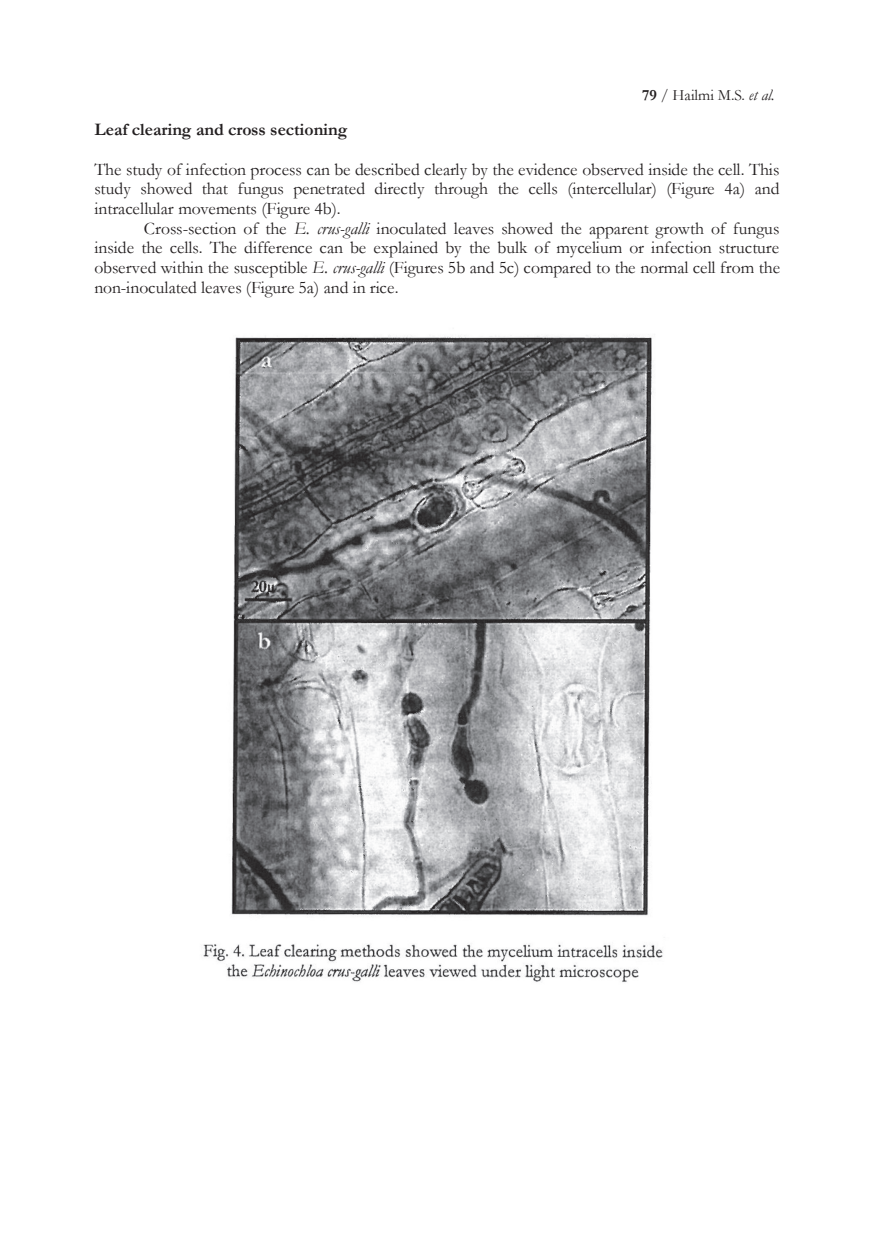
<style>
.page{position:relative;width:874px;height:1241px;background:#fff}
.page>*{position:absolute;margin:0;border:0;box-sizing:border-box;transform-origin:0 0}
.t1{font:17.68px/19.6px "Garamond";color:#231f20;text-align:justify}
.t2{font:700 17.68px "Garamond";color:#231f20}
.t3{font:15.75px "Garamond";color:#231f20}
.s1{font-weight:700}
.s2{font-style:italic}
</style>
<div class="page">
<img style="left:203px;top:335px;width:460px;height:647px">
<p class="t3" style="left:641px;top:85px;width:134px"><span class="s1">79</span> / Hailmi M.S. <span class="s2">et al.</span></p>
<p class="t2" style="left:94px;top:117px;width:254px">Leaf clearing and cross sectioning</p>
<p class="t1" style="left:94px;top:159px;width:686px">The study of infection process can be described clearly by the evidence observed inside the cell. This study showed that fungus penetrated directly through the cells (intercellular) (Figure 4a) and intracellular movements (Figure 4b).</p>
<p class="t1" style="left:94px;top:218px;width:687px;text-indent:50px">Cross-section of the <span class="s2">E. crus-galli</span> inoculated leaves showed the apparent growth of fungus inside the cells. The difference can be explained by the bulk of mycelium or infection structure observed within the susceptible <span class="s2">E. crus-galli</span> (Figures 5b and 5c) compared to the normal cell from the non-inoculated leaves (Figure 5a) and in rice.</p>
</div>
